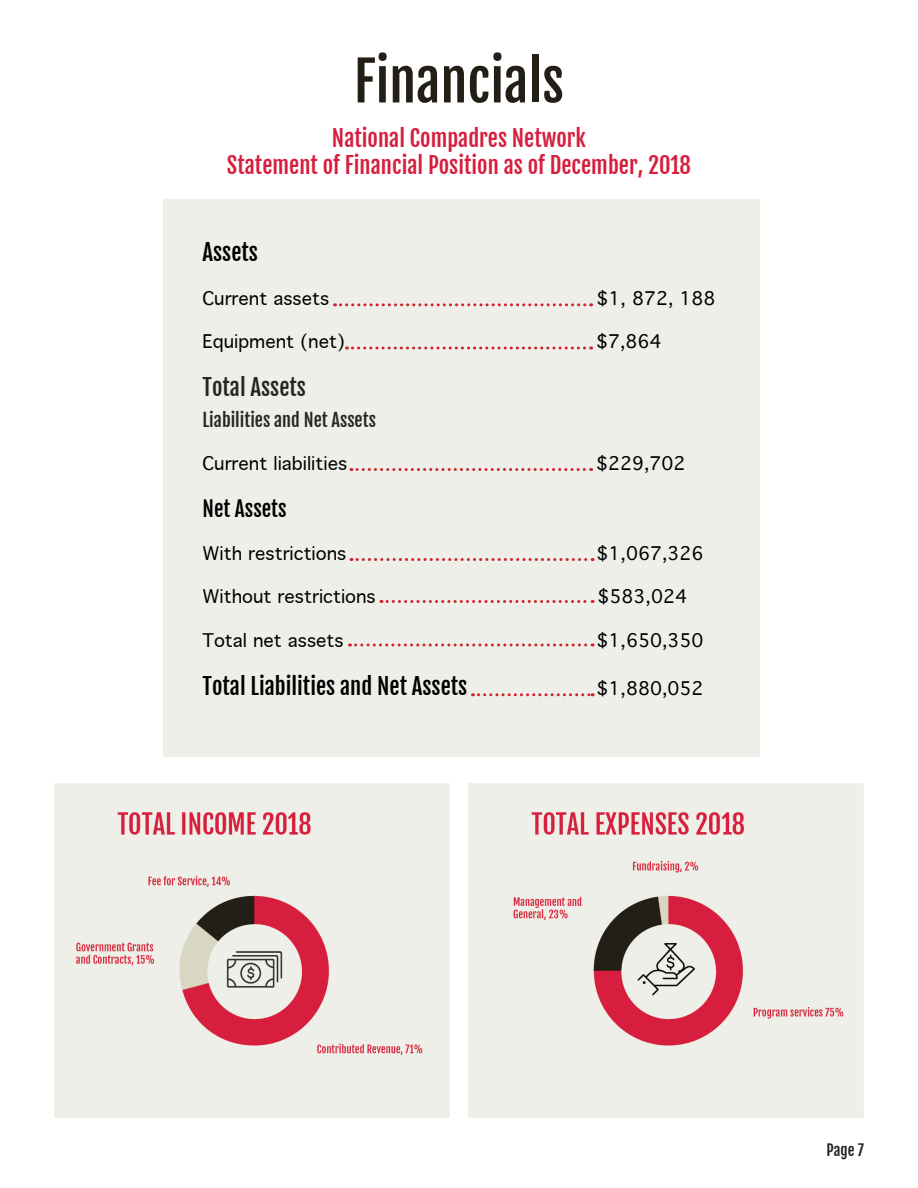
<style>
.page{position:relative;width:918px;height:1188px;background:#fff}
.page>*{position:absolute;margin:0;border:0;box-sizing:border-box;transform-origin:0 0}
.t1{font:54px "Fjalla One";color:#231f16}
.t2{font:22.5px "Fjalla One";color:#d71e3e}
.t3{font:22.5px "Fjalla One";color:#000}
.t4{font:22.5px "Fjalla One";color:#262626}
.t5{font:21px "Fjalla One";color:#000}
.t6{font:18px "Geneva";color:#000}
.t7{font:18px "Fjalla One";color:#262626}
.t8{font:15px "Fjalla One";color:#231f20}
</style>
<div class="page">
<div style="left:164px;top:200px;width:596px;height:558px;background:#efefea"></div>
<img style="left:54px;top:784px;width:396px;height:333px">
<img style="left:468px;top:784px;width:396px;height:333px">
<svg style="left:334px;top:303px;width:258px;height:3px"></svg>
<svg style="left:346px;top:346px;width:246px;height:4px"></svg>
<svg style="left:351px;top:468px;width:241px;height:3px"></svg>
<svg style="left:351px;top:558px;width:242px;height:3px"></svg>
<svg style="left:381px;top:600px;width:212px;height:3px"></svg>
<svg style="left:350px;top:644px;width:243px;height:2px"></svg>
<svg style="left:472px;top:693px;width:121px;height:3px"></svg>
<p class="t1" style="left:354px;top:48px;width:212px">Financials</p>
<p class="t2" style="left:332px;top:125px;width:256px">National Compadres Network</p>
<p class="t2" style="left:227px;top:152px;width:466px">Statement of Financial Position as of December, 2018</p>
<p class="t3" style="left:202px;top:239px;width:57px">Assets</p>
<p class="t6" style="left:202px;top:288px;width:128px">Current assets</p>
<p class="t6" style="left:597px;top:288px;width:120px">$1, 872, 188</p>
<p class="t6" style="left:202px;top:331px;width:144px">Equipment (net)</p>
<p class="t6" style="left:596px;top:331px;width:67px">$7,864</p>
<p class="t4" style="left:202px;top:374px;width:105px">Total Assets</p>
<p class="t7" style="left:202px;top:409px;width:175px">Liabilities and Net Assets</p>
<p class="t6" style="left:202px;top:453px;width:146px">Current liabilities</p>
<p class="t6" style="left:596px;top:453px;width:91px">$229,702</p>
<p class="t5" style="left:202px;top:496px;width:86px">Net Assets</p>
<p class="t6" style="left:202px;top:543px;width:145px">With restrictions</p>
<p class="t6" style="left:597px;top:543px;width:108px">$1,067,326</p>
<p class="t6" style="left:202px;top:586px;width:175px">Without restrictions</p>
<p class="t6" style="left:598px;top:586px;width:91px">$583,024</p>
<p class="t6" style="left:202px;top:630px;width:143px">Total net assets</p>
<p class="t6" style="left:597px;top:630px;width:108px">$1,650,350</p>
<p class="t3" style="left:202px;top:672px;width:266px">Total Liabilities and Net Assets</p>
<p class="t6" style="left:597px;top:678px;width:108px">$1,880,052</p>
<p class="t8" style="left:827px;top:1141px;width:39px">Page 7</p>
</div>
